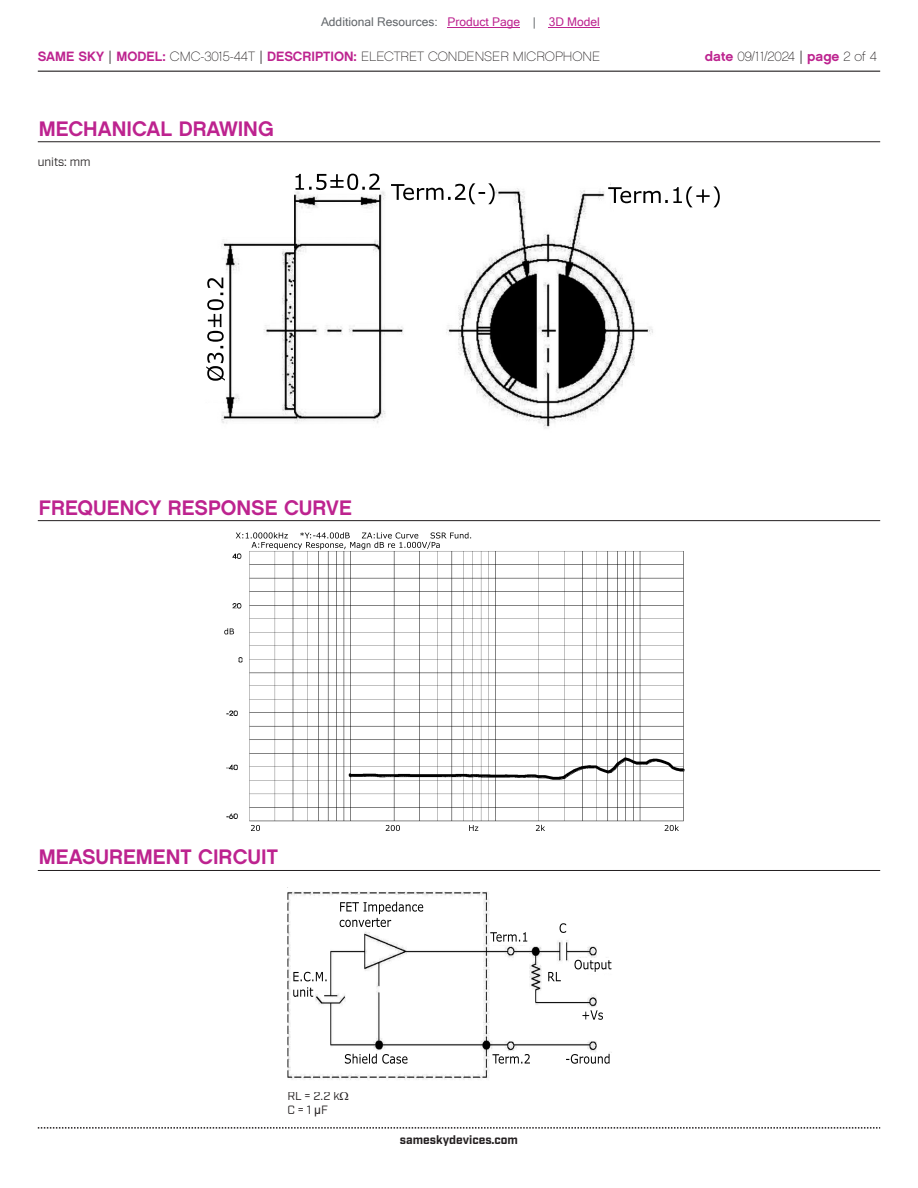
<style>
.page{position:relative;width:918px;height:1188px;background:#fff}
.page>*{position:absolute;margin:0;border:0;box-sizing:border-box;transform-origin:0 0}
.t1{font:21px "Chalet New York Nineteen Sixty";color:#bd238f}
.t2{font:13.5px "Chalet Paris Nineteen Sixty";color:#231f20}
.t3{font:12px "Microsoft Sans Serif";color:#63676b}
.t4{font:12px/14.4px "Industry";color:#231f20}
.t5{font:700 12px "Industry";color:#231f20}
.s1{color:#bd238f}
.s2{font-family:"Chalet New York Nineteen Sixty";color:#bd238f}
.s3{font-family:"Industry"}
.s4{font-family:"Arial"}
</style>
<div class="page">
<hr style="left:38px;top:71px;width:842px;height:1px;background:#231f20">
<svg style="left:38px;top:1127px;width:842px;height:2px"></svg>
<hr style="left:38px;top:141px;width:842px;height:1px;background:#231f20">
<img style="left:206px;top:173px;width:510px;height:256px">
<img style="left:391px;top:183px;width:104px;height:21px">
<img style="left:608px;top:187px;width:112px;height:20px">
<img style="left:296px;top:174px;width:84px;height:16px">
<img style="left:207px;top:278px;width:17px;height:85px">
<hr style="left:38px;top:520px;width:842px;height:1px;background:#231f20">
<hr style="left:38px;top:870px;width:842px;height:1px;background:#231f20">
<img style="left:225px;top:532px;width:460px;height:293px">
<img style="left:251px;top:825px;width:428px;height:6px">
<svg style="left:224px;top:628px;width:10px;height:6px"></svg>
<img style="left:252px;top:542px;width:151px;height:6px">
<img style="left:407px;top:542px;width:32px;height:7px">
<img style="left:269px;top:532px;width:75px;height:7px">
<img style="left:401px;top:534px;width:17px;height:5px">
<img style="left:431px;top:532px;width:37px;height:7px">
<img style="left:287px;top:887px;width:325px;height:193px">
<img style="left:340px;top:902px;width:83px;height:12px">
<img style="left:353px;top:1054px;width:257px;height:10px">
<img style="left:293px;top:972px;width:34px;height:25px">
<img style="left:582px;top:1010px;width:21px;height:10px">
<img style="left:490px;top:932px;width:37px;height:10px">
<svg style="left:560px;top:923px;width:6px;height:10px"></svg>
<svg style="left:548px;top:972px;width:13px;height:9px"></svg>
<img style="left:574px;top:960px;width:37px;height:12px">
<hr style="left:448px;top:27px;width:72px;height:1px;background:#bd238f">
<hr style="left:549px;top:27px;width:51px;height:1px;background:#bd238f">
<p class="t3" style="left:321px;top:15px;width:280px">Additional Resources: <span class="s1">Product Page</span> | <span class="s1">3D Model</span></p>
<p class="t2" style="left:38px;top:48px;width:564px"><span class="s2">SAME SKY</span> <span class="s3">|</span> <span class="s2">MODEL:</span> CMC-3015-44T <span class="s3">|</span> <span class="s2">DESCRIPTION:</span> ELECTRET CONDENSER MICROPHONE</p>
<p class="t2" style="left:705px;top:48px;width:174px"><span class="s2">date</span> 09/11/2024 <span class="s3">|</span> <span class="s2">page</span> 2 of 4</p>
<h1 class="t1" style="left:39px;top:115px;width:236px">MECHANICAL DRAWING</h1>
<p class="t4" style="left:38px;top:155px;width:54px">units: mm</p>
<h1 class="t1" style="left:39px;top:494px;width:314px">FREQUENCY RESPONSE CURVE</h1>
<h1 class="t1" style="left:39px;top:844px;width:241px">MEASUREMENT CIRCUIT</h1>
<p class="t4" style="left:287px;top:1089px;width:54px">RL = 2.2 k<br>C = 1 <span class="s4">µ</span>F</p>
<p class="t5" style="left:400px;top:1132px;width:120px">sameskydevices.com</p>
</div>
